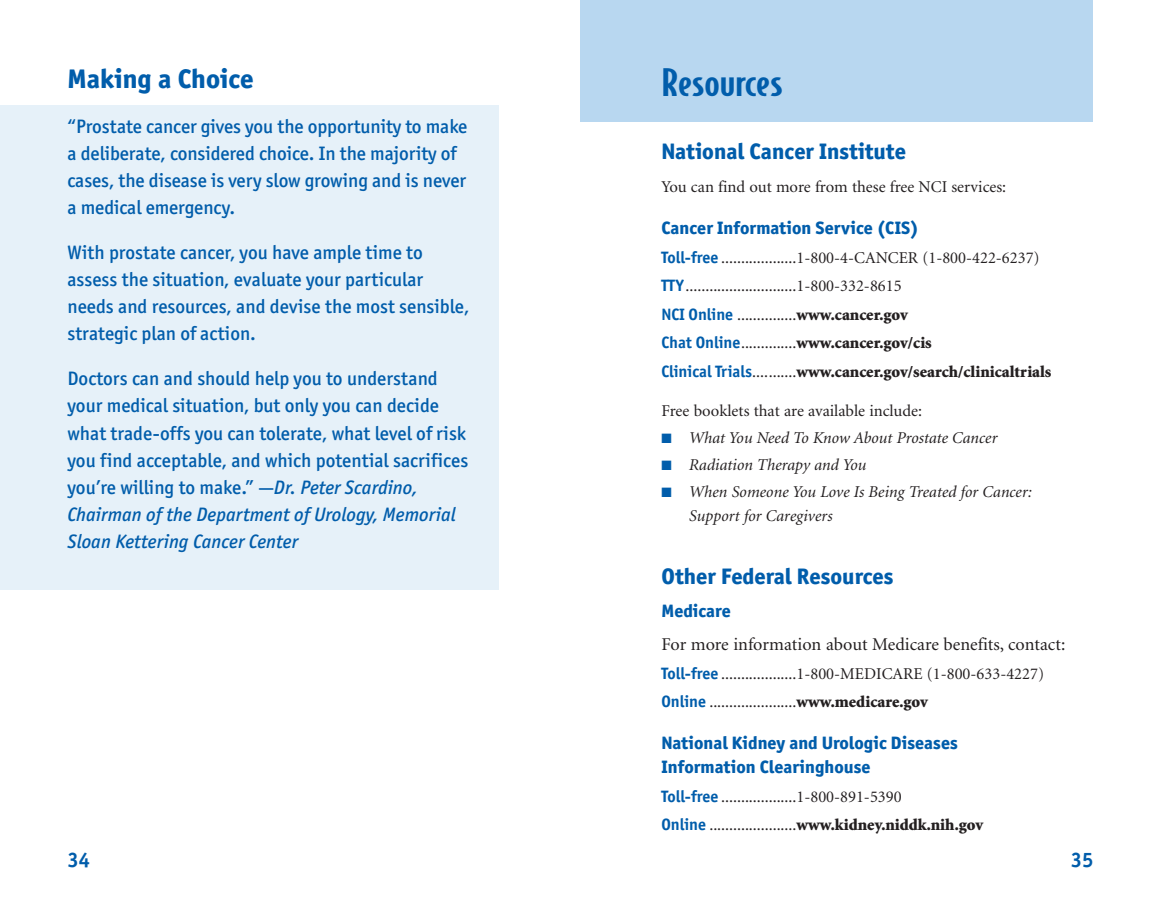
<style>
.page{position:relative;width:1161px;height:905px;background:#fff}
.page>*{position:absolute;margin:0;border:0;box-sizing:border-box;transform-origin:0 0}
.t1{font:500 36px "Bodega Sans";color:#015dab;scale:1.25 1}
.t2{font:800 27px "Officina San ITC";color:#015dab}
.t3{font:800 22.5px "Officina San ITC";color:#015dab}
.t4{font:700 21px "Officina San ITC";color:#015dab}
.t5{font:500 19.5px/27px "Officina San ITC";color:#015dab}
.t6{font:800 18px/24px "Officina San ITC";color:#015dab}
.t7{font:18px "Minion";color:#231f20}
.t8{font:16.5px/28.5px "Minion";color:#231f20}
.t9{font:italic 16.5px/24px "Minion";color:#231f20}
.s1{font-style:italic}
.s2{font-family:"Officina San ITC";font-weight:700;color:#015dab}
.s3{font-weight:900}
.s4{color:#015dab}
</style>
<div class="page">
<div style="left:0;top:105px;width:500px;height:485px;background:#e6f1f9"></div>
<div style="left:580px;top:0;width:514px;height:122px;background:#b8d7f0"></div>
<h2 class="t2" style="left:68px;top:70px;width:188px">Making a Choice</h2>
<p class="t5" style="left:68px;top:115px;width:401px">“Prostate cancer gives you the opportunity to make a deliberate, considered choice. In the majority of cases, the disease is very slow growing and is never a medical emergency.</p>
<p class="t5" style="left:68px;top:241px;width:403px">With prostate cancer, you have ample time to assess the situation, evaluate your particular needs and resources, and devise the most sensible, strategic plan of action.</p>
<p class="t5" style="left:68px;top:367px;width:402px">Doctors can and should help you to understand your medical situation, but only you can decide what trade-offs you can tolerate, what level of risk you find acceptable, and which potential sacrifices you’re willing to make.” —<span class="s1">Dr. Peter Scardino, Chairman of the Department of Urology, Memorial Sloan Kettering Cancer Center</span></p>
<p class="t4" style="left:68px;top:852px;width:24px">34</p>
<h1 class="t1" style="left:662px;top:63px;width:98px">Resources</h1>
<p class="t3" style="left:662px;top:144px;width:246px">National Cancer Institute</p>
<p class="t8" style="left:662px;top:174px;width:346px">You can find out more from these free NCI services:</p>
<p class="t6" style="left:662px;top:218px;width:259px">Cancer Information Service (CIS)</p>
<p class="t8" style="left:662px;top:245px;width:391px"><span class="s2">Toll-free</span> ...................1-800-4-CANCER (1-800-422-6237)<br><span class="s2">TTY</span>............................1-800-332-8615<br><span class="s2">NCI Online</span> ...............<span class="s3">www.cancer.gov<br></span><span class="s2">Chat Online</span>..............<span class="s3">www.cancer.gov/cis<br></span><span class="s2">Clinical Trials</span>...........<span class="s3">www.cancer.gov/search/clinicaltrials</span></p>
<p class="t8" style="left:662px;top:398px;width:262px">Free booklets that are available include:</p>
<p class="t9" style="left:662px;top:427px;width:337px"><span class="s4">■</span> What You Need To Know About Prostate Cancer</p>
<p class="t9" style="left:662px;top:454px;width:206px"><span class="s4">■</span> Radiation Therapy and You</p>
<p class="t9" style="left:688px;top:481px;width:344px;text-indent:-27px"><span class="s4">■</span> When Someone You Love Is Being Treated for Cancer:<br>Support for Caregivers</p>
<p class="t3" style="left:662px;top:568px;width:234px">Other Federal Resources</p>
<p class="t6" style="left:662px;top:600px;width:71px">Medicare</p>
<p class="t7" style="left:662px;top:637px;width:405px">For more information about Medicare benefits, contact:</p>
<p class="t8" style="left:662px;top:660px;width:384px"><span class="s2">Toll-free</span> ...................1-800-MEDICARE (1-800-633-4227)<br><span class="s2">Online</span> ......................<span class="s3">www.medicare.gov</span></p>
<p class="t6" style="left:662px;top:732px;width:298px">National Kidney and Urologic Diseases<br>Information Clearinghouse</p>
<p class="t8" style="left:662px;top:783px;width:323px"><span class="s2">Toll-free</span> ...................1-800-891-5390<br><span class="s2">Online</span> ......................<span class="s3">www.kidney.niddk.nih.gov</span></p>
<p class="t4" style="left:1071px;top:852px;width:24px">35</p>
</div>
